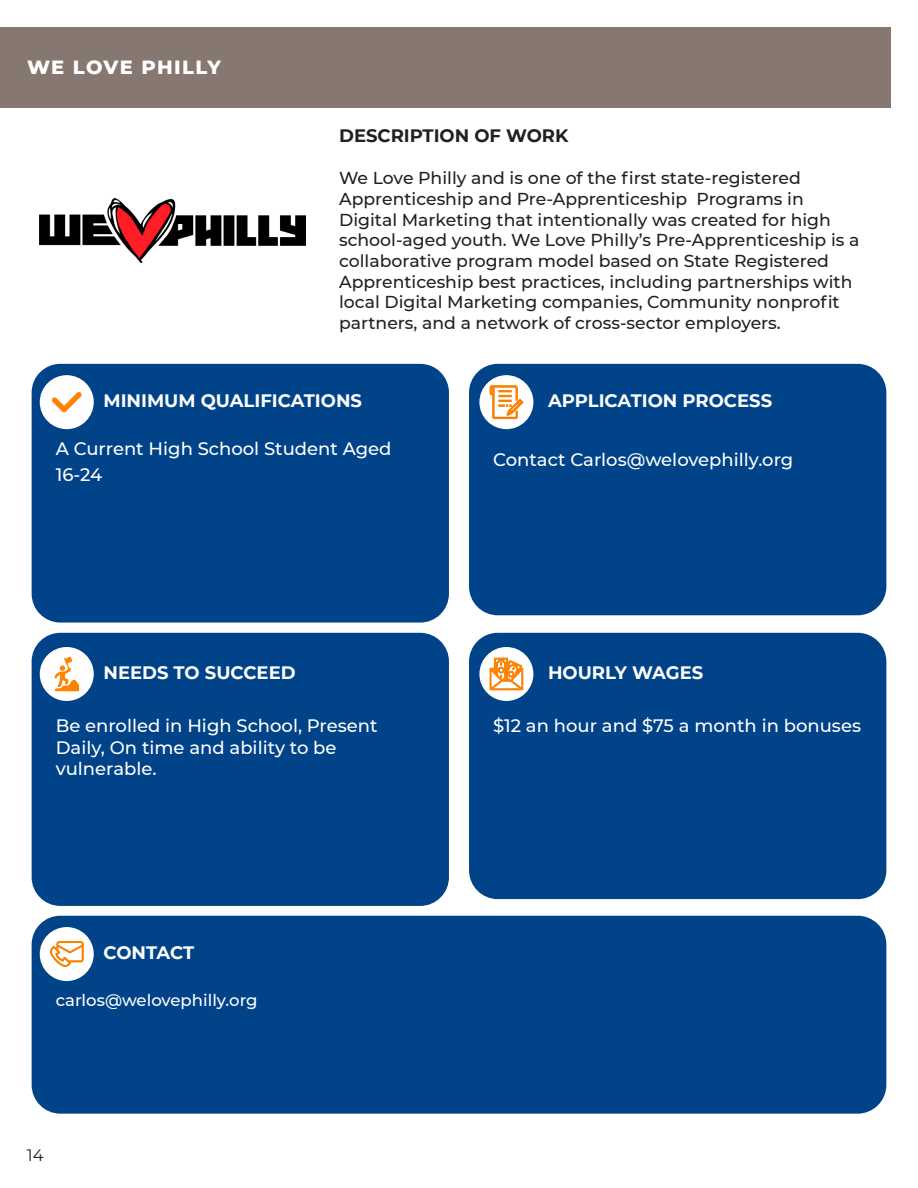
<style>
.page{position:relative;width:918px;height:1188px;background:#fff}
.page>*{position:absolute;margin:0;border:0;box-sizing:border-box;transform-origin:0 0}
.t1{font:800 19.5px "Montserrat";letter-spacing:.065em;color:#fff}
.t2{font:500 18px/21.6px "Montserrat";color:#fff}
.t3{font:700 18px "Montserrat";color:#fff}
.t4{font:700 18px "Montserrat";color:#231f20}
.t5{font:500 17.25px/20.7px "Montserrat";color:#231f20}
.t6{font:500 16.5px "Montserrat";color:#fff}
.t7{font:16.5px "Montserrat";color:#231f20}
</style>
<div class="page">
<img style="left:40px;top:198px;width:266px;height:65px">
<div style="left:0;top:27px;width:891px;height:81px;background:#867770"></div>
<div style="left:32px;top:364px;width:417px;height:259px;background:#004389;border-radius:29px"></div>
<div style="left:469px;top:364px;width:417px;height:251px;background:#004389;border-radius:29px"></div>
<div style="left:32px;top:633px;width:417px;height:273px;background:#004389;border-radius:29px"></div>
<svg style="left:40px;top:375px;width:54px;height:54px"></svg>
<svg style="left:40px;top:647px;width:54px;height:54px"></svg>
<div style="left:469px;top:633px;width:417px;height:266px;background:#004389;border-radius:29px"></div>
<svg style="left:479px;top:647px;width:54px;height:54px"></svg>
<svg style="left:479px;top:375px;width:54px;height:54px"></svg>
<div style="left:32px;top:916px;width:854px;height:198px;background:#004389;border-radius:29px"></div>
<svg style="left:40px;top:927px;width:54px;height:54px"></svg>
<p class="t1" style="left:27px;top:53px;width:196px">WE LOVE PHILLY</p>
<p class="t4" style="left:339px;top:123px;width:231px">DESCRIPTION OF WORK</p>
<p class="t5" style="left:339px;top:167px;width:522px">We Love Philly and is one of the first state-registered Apprenticeship and Pre-Apprenticeship Programs in Digital Marketing that intentionally was created for high school-aged youth. We Love Philly’s Pre-Apprenticeship is a collaborative program model based on State Registered Apprenticeship best practices, including partnerships with local Digital Marketing companies, Community nonprofit partners, and a network of cross-sector employers.</p>
<p class="t3" style="left:103px;top:388px;width:260px">MINIMUM QUALIFICATIONS</p>
<p class="t3" style="left:548px;top:388px;width:226px">APPLICATION PROCESS</p>
<p class="t2" style="left:56px;top:436px;width:337px;line-height:25.5px">A Current High School Student Aged<br>16-24</p>
<p class="t2" style="left:493px;top:448px;width:302px">Contact Carlos@welovephilly.org</p>
<p class="t3" style="left:103px;top:660px;width:194px">NEEDS TO SUCCEED</p>
<p class="t3" style="left:548px;top:660px;width:157px">HOURLY WAGES</p>
<p class="t2" style="left:56px;top:714px;width:323px">Be enrolled in High School, Present<br>Daily, On time and ability to be vulnerable.</p>
<p class="t3" style="left:103px;top:940px;width:92px">CONTACT</p>
<p class="t6" style="left:56px;top:989px;width:203px">carlos@welovephilly.org</p>
<p class="t7" style="left:27px;top:1144px;width:18px">14</p>
<p class="t2" style="left:493px;top:714px;width:369px">$12 an hour and $75 a month in bonuses</p>
</div>
